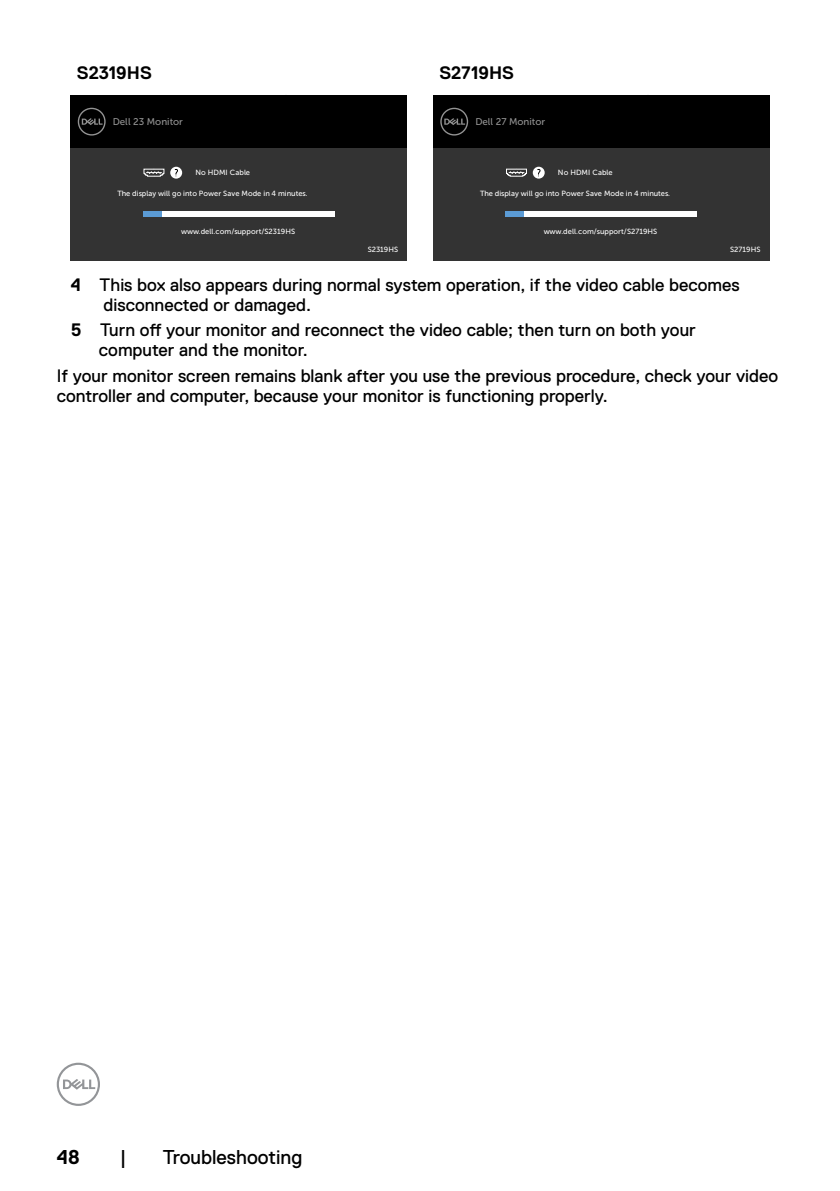
<style>
.page{position:relative;width:840px;height:1191px;background:#fff}
.page>*{position:absolute;margin:0;border:0;box-sizing:border-box;transform-origin:0 0}
.t1{font:20px "Dell Replica";color:#000}
.t2{font:700 20px "Dell Replica";color:#000}
.Paragraph{font:18px/20px "Dell Replica";color:#000}
.t3{font:700 18px "Dell Replica";color:#000}
.t4{font:9.8px "Museo Sans For Dell 500";color:#939393}
.t5{font:7.4px "Museo Sans For Dell 500";color:#fff}
.s1{font-weight:700}
</style>
<div class="page">
<svg style="left:57px;top:1062px;width:43px;height:44px"></svg>
<div style="left:70px;top:148px;width:336px;height:112px;background:#333"></div>
<div style="left:70px;top:95px;width:336px;height:53px;background:#000"></div>
<svg style="left:78px;top:108px;width:28px;height:28px"></svg>
<div style="left:143px;top:211px;width:191px;height:5px;background:#fff"></div>
<div style="left:143px;top:211px;width:18px;height:5px;background:#5b9bd5"></div>
<svg style="left:143px;top:169px;width:21px;height:8px"></svg>
<div style="left:170px;top:167px;width:12px;height:12px;background:#fff;border-radius:50%"></div>
<svg style="left:174px;top:169px;width:5px;height:10px"></svg>
<div style="left:433px;top:148px;width:336px;height:112px;background:#333"></div>
<div style="left:433px;top:95px;width:336px;height:53px;background:#000"></div>
<svg style="left:440px;top:108px;width:28px;height:28px"></svg>
<div style="left:505px;top:211px;width:191px;height:5px;background:#fff"></div>
<div style="left:505px;top:211px;width:18px;height:5px;background:#5b9bd5"></div>
<svg style="left:506px;top:169px;width:20px;height:8px"></svg>
<svg style="left:532px;top:167px;width:12px;height:12px"></svg>
<svg style="left:536px;top:169px;width:5px;height:10px"></svg>
<p class="t3" style="left:77px;top:63px;width:77px">S2319HS</p>
<p class="t3" style="left:439px;top:63px;width:76px">S2719HS</p>
<p class="t4" style="left:113px;top:116px;width:72px">Dell 23 Monitor</p>
<p class="t4" style="left:475px;top:116px;width:71px">Dell 27 Monitor</p>
<p class="t5" style="left:195px;top:168px;width:56px">No HDMI Cable</p>
<p class="t5" style="left:557px;top:168px;width:56px">No HDMI Cable</p>
<p class="t5" style="left:118px;top:190px;width:191px">The display will go into Power Save Mode in 4 minutes.</p>
<p class="t5" style="left:181px;top:227px;width:115px">www.dell.com/support/S2319HS</p>
<p class="t5" style="left:480px;top:190px;width:191px">The display will go into Power Save Mode in 4 minutes.</p>
<p class="t5" style="left:543px;top:227px;width:115px">www.dell.com/support/S2719HS</p>
<p class="t5" style="left:729px;top:246px;width:32px">S2719HS</p>
<p class="Paragraph" style="left:71px;top:275px;width:670px"><span class="s1">4</span> This box also appears during normal system operation, if the video cable becomes</p>
<p class="Paragraph" style="left:103px;top:295px;width:209px">disconnected or damaged.</p>
<p class="Paragraph" style="left:71px;top:320px;width:626px"><span class="s1">5</span> Turn off your monitor and reconnect the video cable; then turn on both your</p>
<p class="Paragraph" style="left:99px;top:340px;width:210px">computer and the monitor.</p>
<p class="Paragraph" style="left:57px;top:366px;width:722px">If your monitor screen remains blank after you use the previous procedure, check your video controller and computer, because your monitor is functioning properly.</p>
<p class="t5" style="left:367px;top:246px;width:32px">S2319HS</p>
<p class="t2" style="left:57px;top:1146px;width:25px">48</p>
<p class="t1" style="left:120px;top:1146px;width:8px">|</p>
<p class="t1" style="left:163px;top:1146px;width:141px">Troubleshooting</p>
</div>
